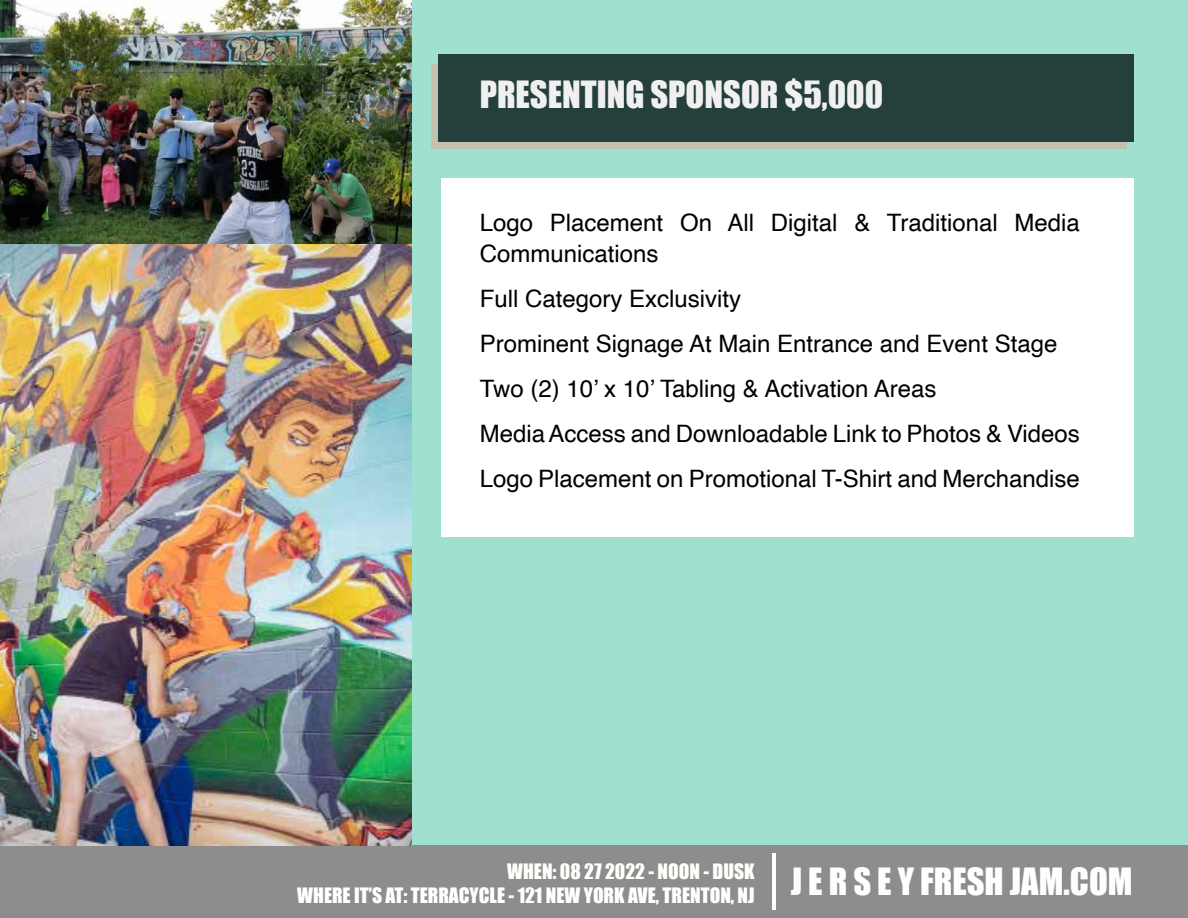
<style>
.page{position:relative;width:1188px;height:918px;background:#9fe1ce}
.page>*{position:absolute;margin:0;border:0;box-sizing:border-box;transform-origin:0 0}
.t1{font:34.5px "Impact";color:#f1f0f0}
.t2{font:24px/45px "Helvetica";color:#000}
.t3{font:19.5px/23.4px "Impact";color:#fffffb}
</style>
<div class="page">
<div style="left:431px;top:64px;width:695px;height:85px;background:#c3c0b0"></div>
<div style="left:439px;top:54px;width:695px;height:87px;background:#243f3c"></div>
<div style="left:0;top:845px;width:1188px;height:73px;background:#8e8c8d"></div>
<div style="left:441px;top:179px;width:693px;height:358px;background:#fff"></div>
<hr style="left:772px;top:853px;width:3px;height:57px;background:#fffffb">
<img style="left:0;top:0;width:412px;height:245px">
<img style="left:0;top:245px;width:412px;height:600px">
<h1 class="t1" style="left:480px;top:68px;width:405px">PRESENTING SPONSOR $5,000</h1>
<p class="t2" style="left:480px;top:208px;width:602px;line-height:31.5px">Logo Placement On All Digital &amp; Traditional Media<br>Communications</p>
<p class="t2" style="left:480px;top:277px;width:602px">Full Category Exclusivity<br>Prominent Signage At Main Entrance and Event Stage Two (2) 10’ x 10’ Tabling &amp; Activation Areas<br>Media Access and Downloadable Link to Photos &amp; Videos Logo Placement on Promotional T-Shirt and Merchandise</p>
<p class="t3" style="left:297px;top:860px;width:837px;text-indent:210px">WHEN: 08 27 2022 - NOON - DUSK<br>WHERE IT’S AT: TERRACYCLE - 121 NEW YORK AVE, TRENTON, NJ <sup>J</sup> <sup>E</sup> <sup>R</sup> <sup>S</sup> <sup>E</sup> <sup>Y</sup> <sup>FRESH</sup> <sup>JAM.COM</sup></p>
</div>
